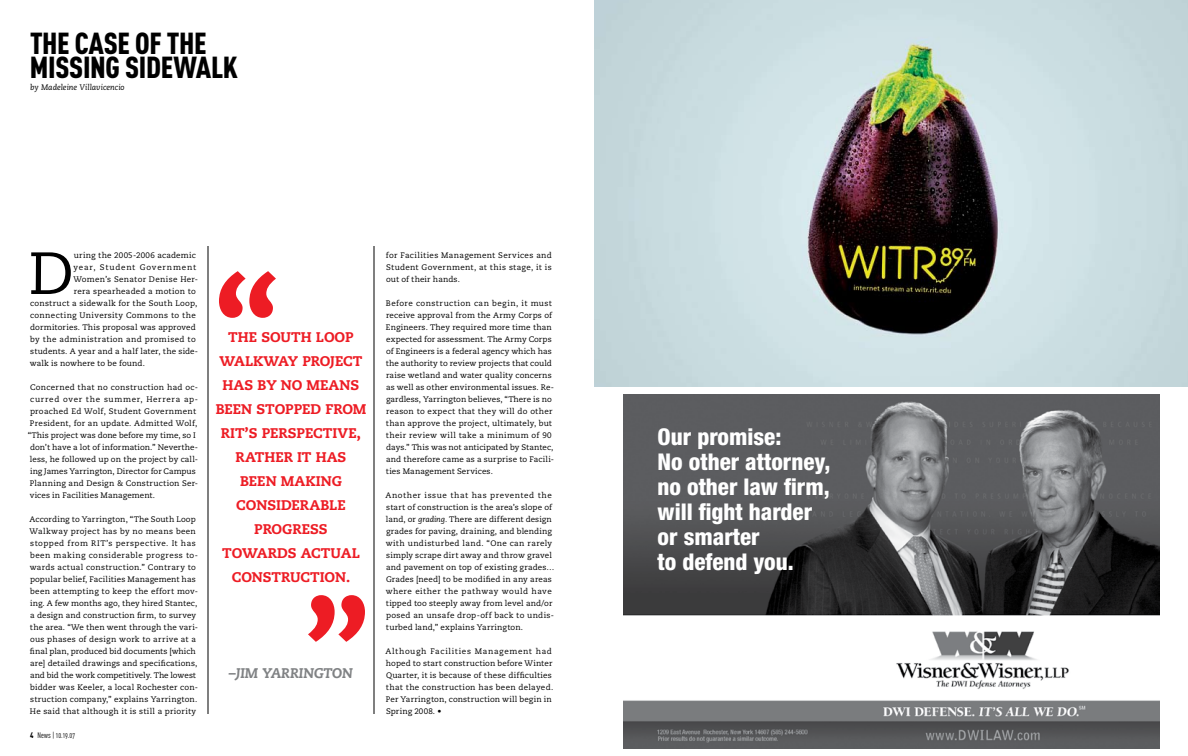
<style>
.page{position:relative;width:1188px;height:756px;background:#fff}
.page>*{position:absolute;margin:0;border:0;box-sizing:border-box;transform-origin:0 0}
.t1{font:800 121px "Caecilia LT Std";color:#ed1c24}
.t2{font:59.4px "Caecilia LT Std";color:#000}
.t3{font:900 30px/24px "DIN Cond";letter-spacing:-.01em;color:#000}
.t4{font:800 condensed 23.1px/25px "Helvetica Neue LT Std";color:#fff}
.t5{font:800 14px "Caecilia LT Std";letter-spacing:.005em;color:#ed1c24}
.t6{font:italic 800 14px "Caecilia LT Std";letter-spacing:-.01em;color:#808284}
.t7{font:8px/12px "Caecilia LT Std";letter-spacing:.02em;color:#000}
.t8{font:8px "Caecilia LT Std";letter-spacing:.04em;color:#000}
.t9{font:8px "Caecilia LT Std";letter-spacing:.05em;color:#000}
.t10{font:italic 8px "Caecilia LT Std";color:#000}
.t11{font:8px "Caecilia LT Std";letter-spacing:.095em;color:#000}
.t12{font:8px "DIN Cond Regular Alternate";color:#000}
.s1{font-family:"DIN Cond"}
.s2{font-style:italic}
</style>
<div class="page">
<hr style="left:208px;top:246px;width:1px;height:468px;background:#000">
<hr style="left:374px;top:246px;width:1px;height:468px;background:#000">
<img style="left:594px;top:0;width:594px;height:387px">
<img style="left:623px;top:394px;width:537px;height:355px">
<h3 class="t3" style="left:30px;top:30px;width:209px">THE CASE OF THE<br>MISSING SIDEWALK</h3>
<p class="t10" style="left:30px;top:83px;width:96px">by Madeleine Villavicencio</p>
<h2 class="t2" style="left:29px;top:239px;width:47px">D</h2>
<p class="t7" style="left:74px;top:249px;width:124px">uring the 2005-2006 academic</p>
<p class="t11" style="left:74px;top:263px;width:124px">year, Student Government</p>
<p class="t7" style="left:73px;top:273px;width:126px">Women’s Senator Denise Her-</p>
<p class="t7" style="left:74px;top:285px;width:124px">rera spearheaded a motion to</p>
<p class="t7" style="left:30px;top:297px;width:169px">construct a sidewalk for the South Loop,</p>
<p class="t8" style="left:30px;top:311px;width:167px">connecting University Commons to the</p>
<p class="t7" style="left:30px;top:321px;width:167px">dormitories. This proposal was approved</p>
<p class="t9" style="left:30px;top:335px;width:167px">by the administration and promised to</p>
<p class="t7" style="left:30px;top:345px;width:169px">students. A year and a half later, the side-</p>
<p class="t7" style="left:30px;top:357px;width:117px">walk is nowhere to be found.</p>
<p class="t7" style="left:28px;top:381px;width:172px">Concerned that no construction had oc&shy;curred over the summer, Herrera ap&shy;proached Ed Wolf, Student Government President, for an update. Admitted Wolf, “This project was done before my time, so I don’t have a lot of information.” Neverthe&shy;less, he followed up on the project by call&shy;ing James Yarrington, Director for Campus Planning and Design &amp; Construction Ser&shy;vices in Facilities Management.</p>
<p class="t7" style="left:29px;top:513px;width:170px">According to Yarrington, “The South Loop Walkway project has by no means been stopped from RIT’s perspective. It has been making considerable progress to&shy;wards actual construction.” Contrary to popular belief, Facilities Management has been attempting to keep the effort mov&shy;ing. A few months ago, they hired Stantec, a design and construction firm, to survey the area. “We then went through the vari&shy;ous phases of design work to arrive at a final plan, produced bid documents [which are] detailed drawings and specifications, and bid the work competitively. The lowest bidder was Keeler, a local Rochester con&shy;struction company,” explains Yarrington.<br>He said that although it is still a priority</p>
<p class="t12" style="left:37px;top:731px;width:39px"><span class="s1">News |</span> 10.19.07</p>
<h1 class="t1" style="left:215px;top:249px;width:66px">“</h1>
<h3 class="t5" style="left:228px;top:328px;width:99px">THE SOUTH LOO</h3>
<h3 class="t5" style="left:345px;top:328px;width:10px">P</h3>
<h3 class="t5" style="left:220px;top:352px;width:144px">WALKWAY PROJECT</h3>
<h3 class="t5" style="left:223px;top:376px;width:138px">HAS BY NO MEANS</h3>
<h3 class="t5" style="left:216px;top:400px;width:152px">BEEN STOPPED FROM</h3>
<h3 class="t5" style="left:221px;top:424px;width:142px">RIT’S PERSPECTIVE,</h3>
<h3 class="t5" style="left:236px;top:448px;width:112px">RATHER IT HAS</h3>
<h3 class="t5" style="left:240px;top:472px;width:103px">BEEN MAKING</h3>
<h3 class="t5" style="left:236px;top:496px;width:111px">CONSIDERABLE</h3>
<h3 class="t5" style="left:254px;top:520px;width:75px">PROGRESS</h3>
<h3 class="t5" style="left:222px;top:544px;width:139px">TOWARDS ACTUAL</h3>
<h3 class="t5" style="left:232px;top:568px;width:120px">CONSTRUCTION.</h3>
<h1 class="t1" style="left:304px;top:573px;width:66px">”</h1>
<h3 class="t6" style="left:229px;top:665px;width:126px">–JIM YARRINGTON</h3>
<p class="t7" style="left:386px;top:249px;width:167px;text-align:justify">for Facilities Management Services and Student Government, at this stage, it is out of their hands.</p>
<p class="t7" style="left:386px;top:297px;width:170px">Before construction can begin, it must receive approval from the Army Corps of Engineers. They required more time than expected for assessment. The Army Corps of Engineers is a federal agency which has the authority to review projects that could raise wetland and water quality concerns as well as other environmental issues. Re&shy;gardless, Yarrington believes, “There is no reason to expect that they will do other than approve the project, ultimately, but their review will take a minimum of 90 days.” This was not anticipated by Stantec, and therefore came as a surprise to Facili&shy;ties Management Services.</p>
<p class="t7" style="left:385px;top:489px;width:171px">Another issue that has prevented the start of construction is the area’s slope of land, or <span class="s2">grading.</span> There are different design grades for paving, draining, and blending with undisturbed land. “One can rarely simply scrape dirt away and throw gravel and pavement on top of existing grades… Grades [need] to be modified in any areas where either the pathway would have tipped too steeply away from level and/or posed an unsafe drop-off back to undis&shy;turbed land,” explains Yarrington.</p>
<p class="t7" style="left:385px;top:645px;width:169px">Although Facilities Management had hoped to start construction before Winter Quarter, it is because of these difficulties that the construction has been delayed.<br>Per Yarrington, construction will begin in Spring 2008. •</p>
<h3 class="t4" style="left:658px;top:424px;width:174px">Our promise:<br>No other attorney, no other law firm, will fight harder or smarter<br>to defend you.</h3>
</div>
